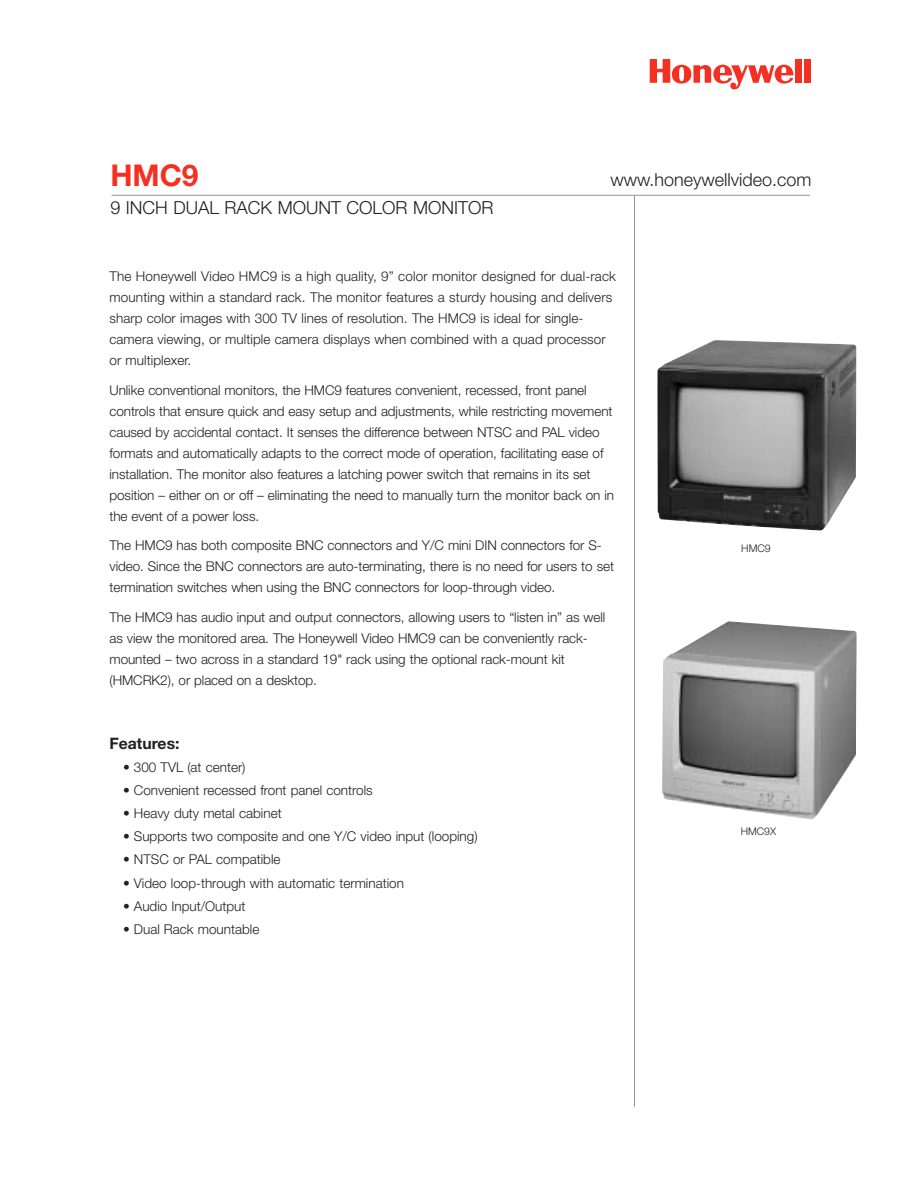
<style>
.page{position:relative;width:918px;height:1188px;background:#fff}
.page>*{position:absolute;margin:0;border:0;box-sizing:border-box;transform-origin:0 0}
.t1{font:700 30px "Helvetica Neue";color:#f33022}
.t2{font:300 18px "Helvetica Neue";color:#231e1f}
.t3{font:700 15.75px "Helvetica Neue";color:#231e1f}
.t4{font:300 13.5px/21px "Helvetica Neue";letter-spacing:-.005em;color:#231e1f}
.t5{font:300 10.5px "Helvetica Neue";color:#231e1f}
</style>
<div class="page">
<div style="left:795px;top:59px;width:7px;height:24px;background:#f33022"></div>
<div style="left:804px;top:59px;width:7px;height:24px;background:#f33022"></div>
<svg style="left:650px;top:59px;width:143px;height:30px"></svg>
<hr style="left:634px;top:196px;width:1px;height:911px;background:#949498">
<hr style="left:112px;top:195px;width:698px;height:1px;background:#949498">
<img style="left:657px;top:340px;width:200px;height:191px">
<img style="left:662px;top:621px;width:195px;height:199px">
<h1 class="t1" style="left:110px;top:164px;width:90px">HMC9</h1>
<h2 class="t2" style="left:110px;top:201px;width:385px">9 INCH DUAL RACK MOUNT COLOR MONITOR</h2>
<h2 class="t2" style="left:611px;top:173px;width:203px">www.honeywellvideo.com</h2>
<p class="t4" style="left:109px;top:267px;width:508px">The Honeywell Video HMC9 is a high quality, 9” color monitor designed for dual-rack mounting within a standard rack. The monitor features a sturdy housing and delivers sharp color images with 300 TV lines of resolution. The HMC9 is ideal for single&shy;camera viewing, or multiple camera displays when combined with a quad processor or multiplexer.</p>
<p class="t4" style="left:109px;top:381px;width:506px">Unlike conventional monitors, the HMC9 features convenient, recessed, front panel controls that ensure quick and easy setup and adjustments, while restricting movement caused by accidental contact. It senses the difference between NTSC and PAL video formats and automatically adapts to the correct mode of operation, facilitating ease of installation. The monitor also features a latching power switch that remains in its set position – either on or off – eliminating the need to manually turn the monitor back on in the event of a power loss.</p>
<p class="t4" style="left:109px;top:536px;width:506px">The HMC9 has both composite BNC connectors and Y/C mini DIN connectors for S&shy;video. Since the BNC connectors are auto-terminating, there is no need for users to set termination switches when using the BNC connectors for loop-through video.</p>
<p class="t4" style="left:109px;top:608px;width:497px">The HMC9 has audio input and output connectors, allowing users to “listen in” as well as view the monitored area. The Honeywell Video HMC9 can be conveniently rack&shy;mounted – two across in a standard 19" rack using the optional rack-mount kit (HMCRK2), or placed on a desktop.</p>
<p class="t3" style="left:110px;top:737px;width:72px">Features:</p>
<p class="t4" style="left:123px;top:758px;width:124px">• 300 TVL (at center)</p>
<p class="t4" style="left:123px;top:781px;width:251px">• Convenient recessed front panel controls</p>
<p class="t4" style="left:123px;top:804px;width:160px">• Heavy duty metal cabinet</p>
<p class="t4" style="left:123px;top:827px;width:356px">• Supports two composite and one Y/C video input (looping)</p>
<p class="t4" style="left:123px;top:850px;width:159px">• NTSC or PAL compatible</p>
<p class="t4" style="left:123px;top:874px;width:282px">• Video loop-through with automatic termination</p>
<p class="t4" style="left:123px;top:897px;width:124px">• Audio Input/Output</p>
<p class="t4" style="left:123px;top:920px;width:138px">• Dual Rack mountable</p>
<p class="t5" style="left:741px;top:544px;width:31px">HMC9</p>
<p class="t5" style="left:741px;top:828px;width:37px">HMC9X</p>
</div>
